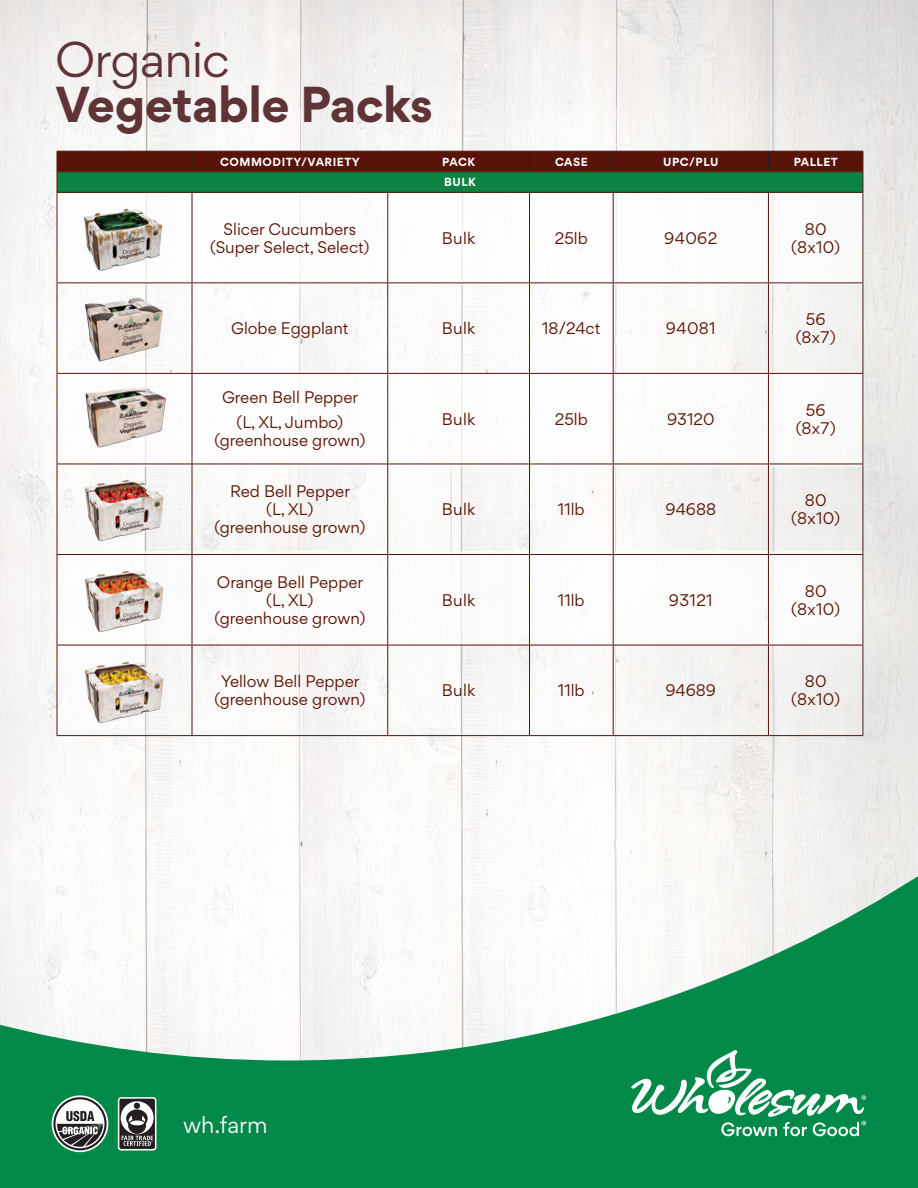
<style>
.page{position:relative;width:918px;height:1188px;background:#fff}
.page>*{position:absolute;margin:0;border:0;box-sizing:border-box;transform-origin:0 0}
.t1{font:700 45px "Gordita";letter-spacing:-.015em;color:#603336}
.t2{font:45px "Gordita";letter-spacing:-.025em;color:#603336}
.t3{font:21px "Gordita";color:#fff}
.t4{font:15px/18px "Gordita";color:#5a1000;text-align:center}
.t5{font:700 10.5px "Gordita";letter-spacing:.05em;color:#fff}
</style>
<div class="page">
<img style="left:0;top:0;width:918px;height:868px">
<svg style="left:0;top:868px;width:918px;height:320px"></svg>
<svg style="left:631px;top:1050px;width:235px;height:86px"></svg>
<svg style="left:52px;top:1095px;width:56px;height:57px"></svg>
<div style="left:118px;top:1097px;width:38px;height:54px;background:linear-gradient(to right,#fff,#fff);border-radius:3px"></div>
<svg style="left:53px;top:1097px;width:54px;height:53px"></svg>
<svg style="left:119px;top:1099px;width:36px;height:50px"></svg>
<div style="left:57px;top:181px;width:807px;height:555px;background:#f9f8f7"></div>
<div style="left:57px;top:192px;width:807px;height:93px;background:#fff"></div>
<div style="left:57px;top:551px;width:807px;height:93px;background:#fff"></div>
<div style="left:57px;top:374px;width:807px;height:92px;background:#fff"></div>
<svg style="left:57px;top:151px;width:807px;height:41px;background:#334a24"></svg>
<hr style="left:57px;top:171px;width:135px;height:1px;background:#59140a">
<hr style="left:192px;top:171px;width:196px;height:1px;background:#59140a">
<hr style="left:388px;top:171px;width:142px;height:1px;background:#59140a">
<hr style="left:530px;top:171px;width:83px;height:1px;background:#59140a">
<hr style="left:613px;top:171px;width:155px;height:1px;background:#59140a">
<hr style="left:768px;top:171px;width:95px;height:1px;background:#59140a">
<hr style="left:57px;top:192px;width:135px;height:1px;background:#59140a">
<hr style="left:57px;top:193px;width:1px;height:89px;background:#59140a">
<hr style="left:192px;top:192px;width:196px;height:1px;background:#59140a">
<hr style="left:192px;top:193px;width:1px;height:89px;background:#59140a">
<hr style="left:388px;top:192px;width:142px;height:1px;background:#59140a">
<hr style="left:387px;top:193px;width:1px;height:89px;background:#59140a">
<hr style="left:530px;top:192px;width:83px;height:1px;background:#59140a">
<hr style="left:529px;top:193px;width:1px;height:89px;background:#59140a">
<hr style="left:613px;top:192px;width:155px;height:1px;background:#59140a">
<hr style="left:613px;top:193px;width:1px;height:89px;background:#59140a">
<hr style="left:768px;top:192px;width:95px;height:1px;background:#59140a">
<hr style="left:768px;top:193px;width:1px;height:89px;background:#59140a">
<hr style="left:863px;top:193px;width:1px;height:89px;background:#59140a">
<hr style="left:57px;top:282px;width:135px;height:1px;background:#59140a">
<hr style="left:57px;top:283px;width:1px;height:90px;background:#59140a">
<hr style="left:192px;top:282px;width:196px;height:1px;background:#59140a">
<hr style="left:192px;top:283px;width:1px;height:90px;background:#59140a">
<hr style="left:388px;top:282px;width:142px;height:1px;background:#59140a">
<hr style="left:387px;top:283px;width:1px;height:90px;background:#59140a">
<hr style="left:530px;top:282px;width:83px;height:1px;background:#59140a">
<hr style="left:529px;top:283px;width:1px;height:90px;background:#59140a">
<hr style="left:613px;top:282px;width:155px;height:1px;background:#59140a">
<hr style="left:613px;top:283px;width:1px;height:90px;background:#59140a">
<hr style="left:768px;top:282px;width:95px;height:1px;background:#59140a">
<hr style="left:768px;top:283px;width:1px;height:90px;background:#59140a">
<hr style="left:863px;top:283px;width:1px;height:90px;background:#59140a">
<hr style="left:57px;top:373px;width:135px;height:1px;background:#59140a">
<hr style="left:57px;top:374px;width:1px;height:90px;background:#59140a">
<hr style="left:192px;top:373px;width:196px;height:1px;background:#59140a">
<hr style="left:192px;top:374px;width:1px;height:90px;background:#59140a">
<hr style="left:388px;top:373px;width:142px;height:1px;background:#59140a">
<hr style="left:387px;top:374px;width:1px;height:90px;background:#59140a">
<hr style="left:530px;top:373px;width:83px;height:1px;background:#59140a">
<hr style="left:529px;top:374px;width:1px;height:90px;background:#59140a">
<hr style="left:613px;top:373px;width:155px;height:1px;background:#59140a">
<hr style="left:613px;top:374px;width:1px;height:90px;background:#59140a">
<hr style="left:768px;top:373px;width:95px;height:1px;background:#59140a">
<hr style="left:768px;top:374px;width:1px;height:90px;background:#59140a">
<hr style="left:863px;top:374px;width:1px;height:90px;background:#59140a">
<hr style="left:57px;top:464px;width:135px;height:1px;background:#59140a">
<hr style="left:57px;top:464px;width:1px;height:90px;background:#59140a">
<hr style="left:192px;top:464px;width:196px;height:1px;background:#59140a">
<hr style="left:192px;top:464px;width:1px;height:90px;background:#59140a">
<hr style="left:388px;top:464px;width:142px;height:1px;background:#59140a">
<hr style="left:387px;top:464px;width:1px;height:90px;background:#59140a">
<hr style="left:530px;top:464px;width:83px;height:1px;background:#59140a">
<hr style="left:529px;top:464px;width:1px;height:90px;background:#59140a">
<hr style="left:613px;top:464px;width:155px;height:1px;background:#59140a">
<hr style="left:613px;top:464px;width:1px;height:90px;background:#59140a">
<hr style="left:768px;top:464px;width:95px;height:1px;background:#59140a">
<hr style="left:768px;top:464px;width:1px;height:90px;background:#59140a">
<hr style="left:863px;top:464px;width:1px;height:90px;background:#59140a">
<hr style="left:57px;top:554px;width:135px;height:1px;background:#59140a">
<hr style="left:57px;top:555px;width:1px;height:90px;background:#59140a">
<hr style="left:192px;top:554px;width:196px;height:1px;background:#59140a">
<hr style="left:192px;top:555px;width:1px;height:90px;background:#59140a">
<hr style="left:388px;top:554px;width:142px;height:1px;background:#59140a">
<hr style="left:387px;top:555px;width:1px;height:90px;background:#59140a">
<hr style="left:530px;top:554px;width:83px;height:1px;background:#59140a">
<hr style="left:529px;top:555px;width:1px;height:90px;background:#59140a">
<hr style="left:613px;top:554px;width:155px;height:1px;background:#59140a">
<hr style="left:613px;top:555px;width:1px;height:90px;background:#59140a">
<hr style="left:768px;top:554px;width:95px;height:1px;background:#59140a">
<hr style="left:768px;top:555px;width:1px;height:90px;background:#59140a">
<hr style="left:863px;top:555px;width:1px;height:90px;background:#59140a">
<hr style="left:57px;top:645px;width:135px;height:1px;background:#59140a">
<hr style="left:57px;top:645px;width:1px;height:90px;background:#59140a">
<hr style="left:192px;top:645px;width:196px;height:1px;background:#59140a">
<hr style="left:192px;top:645px;width:1px;height:90px;background:#59140a">
<hr style="left:388px;top:645px;width:142px;height:1px;background:#59140a">
<hr style="left:387px;top:645px;width:1px;height:90px;background:#59140a">
<hr style="left:530px;top:645px;width:83px;height:1px;background:#59140a">
<hr style="left:529px;top:645px;width:1px;height:90px;background:#59140a">
<hr style="left:613px;top:645px;width:155px;height:1px;background:#59140a">
<hr style="left:613px;top:645px;width:1px;height:90px;background:#59140a">
<hr style="left:768px;top:645px;width:95px;height:1px;background:#59140a">
<hr style="left:768px;top:645px;width:1px;height:90px;background:#59140a">
<hr style="left:863px;top:645px;width:1px;height:90px;background:#59140a">
<hr style="left:57px;top:735px;width:135px;height:1px;background:#59140a">
<hr style="left:192px;top:735px;width:196px;height:1px;background:#59140a">
<hr style="left:388px;top:735px;width:142px;height:1px;background:#59140a">
<hr style="left:530px;top:735px;width:83px;height:1px;background:#59140a">
<hr style="left:613px;top:735px;width:155px;height:1px;background:#59140a">
<hr style="left:768px;top:735px;width:95px;height:1px;background:#59140a">
<img style="left:84px;top:198px;width:79px;height:79px">
<img style="left:80px;top:289px;width:83px;height:78px">
<img style="left:85px;top:379px;width:81px;height:75px">
<img style="left:85px;top:470px;width:79px;height:79px">
<img style="left:85px;top:561px;width:79px;height:78px">
<img style="left:85px;top:651px;width:79px;height:79px">
<h1 class="t2" style="left:55px;top:27px;width:176px">Organic</h1>
<h1 class="t1" style="left:55px;top:69px;width:379px">Vegetable Packs</h1>
<p class="t5" style="left:220px;top:153px;width:141px">COMMODITY/VARIETY</p>
<p class="t5" style="left:442px;top:153px;width:34px">PACK</p>
<p class="t5" style="left:555px;top:153px;width:34px">CASE</p>
<p class="t5" style="left:663px;top:153px;width:57px">UPC/PLU</p>
<p class="t5" style="left:794px;top:153px;width:46px">PALLET</p>
<p class="t5" style="left:444px;top:174px;width:33px">BULK</p>
<p class="t4" style="left:210px;top:220px;width:161px">Slicer Cucumbers (Super Select, Select)</p>
<p class="t4" style="left:442px;top:229px;width:35px">Bulk</p>
<p class="t4" style="left:555px;top:229px;width:35px">25lb</p>
<p class="t4" style="left:664px;top:229px;width:55px">94062</p>
<p class="t4" style="left:791px;top:220px;width:50px">80 (8x10)</p>
<p class="t4" style="left:231px;top:319px;width:119px">Globe Eggplant</p>
<p class="t4" style="left:442px;top:319px;width:35px">Bulk</p>
<p class="t4" style="left:542px;top:319px;width:60px">18/24ct</p>
<p class="t4" style="left:666px;top:319px;width:51px">94081</p>
<p class="t4" style="left:796px;top:310px;width:42px">56 (8x7)</p>
<p class="t4" style="left:222px;top:385px;width:138px;line-height:24.8px">Green Bell Pepper (L, XL, Jumbo)</p>
<p class="t4" style="left:214px;top:431px;width:152px">(greenhouse grown)</p>
<p class="t4" style="left:214px;top:482px;width:152px">Red Bell Pepper<br>(L, XL)<br>(greenhouse grown)</p>
<p class="t4" style="left:214px;top:573px;width:152px">Orange Bell Pepper (L, XL)<br>(greenhouse grown)</p>
<p class="t4" style="left:442px;top:410px;width:35px">Bulk</p>
<p class="t4" style="left:555px;top:410px;width:35px">25lb</p>
<p class="t4" style="left:667px;top:410px;width:49px">93120</p>
<p class="t4" style="left:796px;top:401px;width:42px">56 (8x7)</p>
<p class="t4" style="left:442px;top:500px;width:35px">Bulk</p>
<p class="t4" style="left:558px;top:500px;width:28px">11lb</p>
<p class="t4" style="left:666px;top:500px;width:52px">94688</p>
<p class="t4" style="left:791px;top:491px;width:50px">80 (8x10)</p>
<p class="t4" style="left:442px;top:591px;width:35px">Bulk</p>
<p class="t4" style="left:558px;top:591px;width:28px">11lb</p>
<p class="t4" style="left:669px;top:591px;width:45px">93121</p>
<p class="t4" style="left:791px;top:582px;width:50px">80 (8x10)</p>
<p class="t4" style="left:214px;top:672px;width:152px">Yellow Bell Pepper (greenhouse grown)</p>
<p class="t4" style="left:442px;top:681px;width:35px">Bulk</p>
<p class="t4" style="left:558px;top:681px;width:28px">11lb</p>
<p class="t4" style="left:665px;top:681px;width:52px">94689</p>
<p class="t4" style="left:791px;top:672px;width:50px">80 (8x10)</p>
<h2 class="t3" style="left:183px;top:1109px;width:86px">wh.farm</h2>
</div>
